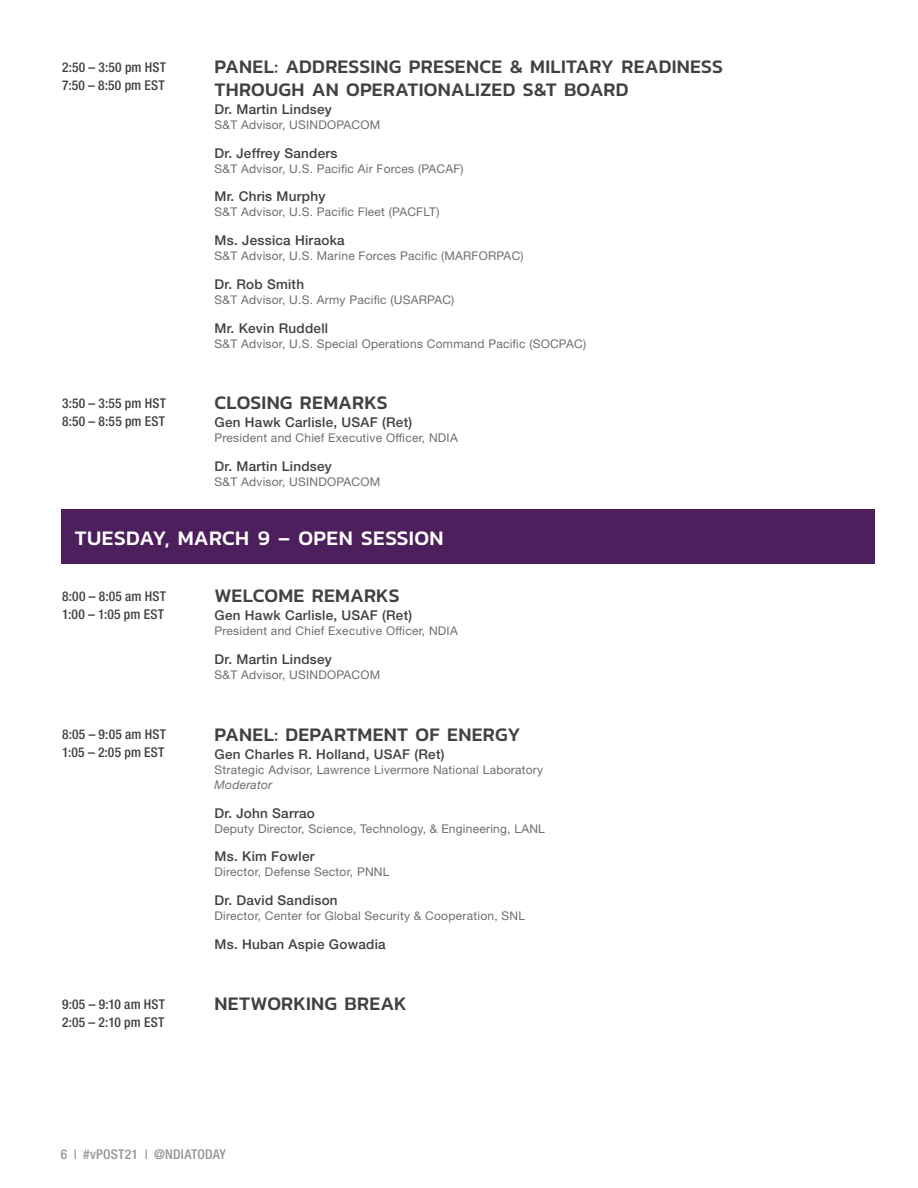
<style>
.page{position:relative;width:918px;height:1188px;background:#fff}
.page>*{position:absolute;margin:0;border:0;box-sizing:border-box;transform-origin:0 0}
.t1{font:500 21px "Kanit";letter-spacing:.02em;color:#fff}
.t2{font:500 19.5px/22.5px "Kanit";letter-spacing:.01em;color:#414042}
.t3{font:500 13.5px "Helvetica Neue LT Std";letter-spacing:.02em;color:#414042}
.t4{font:500 condensed 13.5px/18px "Helvetica Neue LT Std";letter-spacing:.02em;color:#414042}
.t5{font:500 condensed 13.5px "Helvetica Neue LT Std";letter-spacing:.015em;color:#939598}
.t6{font:12px "Helvetica Neue LT Std";letter-spacing:.02em;color:#6d6e71}
.t7{font:italic 12px "Helvetica Neue LT Std";letter-spacing:.02em;color:#6d6e71}
</style>
<div class="page">
<div style="left:61px;top:510px;width:814px;height:54px;background:#4d205d"></div>
<p class="t4" style="left:62px;top:58px;width:105px">2:50 – 3:50 pm HST<br>7:50 – 8:50 pm EST</p>
<h2 class="t2" style="left:215px;top:55px;width:510px">PANEL: ADDRESSING PRESENCE &amp; MILITARY READINESS<br>THROUGH AN OPERATIONALIZED S&amp;T BOARD</h2>
<p class="t3" style="left:215px;top:101px;width:119px">Dr. Martin Lindsey</p>
<p class="t6" style="left:215px;top:117px;width:167px">S&amp;T Advisor, USINDOPACOM</p>
<p class="t3" style="left:215px;top:145px;width:124px">Dr. Jeffrey Sanders</p>
<p class="t6" style="left:215px;top:161px;width:251px">S&amp;T Advisor, U.S. Pacific Air Forces (PACAF)</p>
<p class="t3" style="left:215px;top:189px;width:112px">Mr. Chris Murphy</p>
<p class="t6" style="left:215px;top:205px;width:226px">S&amp;T Advisor, U.S. Pacific Fleet (PACFLT)</p>
<p class="t3" style="left:215px;top:232px;width:132px">Ms. Jessica Hiraoka</p>
<p class="t6" style="left:215px;top:249px;width:311px">S&amp;T Advisor, U.S. Marine Forces Pacific (MARFORPAC)</p>
<p class="t3" style="left:215px;top:276px;width:91px">Dr. Rob Smith</p>
<p class="t6" style="left:215px;top:293px;width:241px">S&amp;T Advisor, U.S. Army Pacific (USARPAC)</p>
<p class="t3" style="left:215px;top:320px;width:115px">Mr. Kevin Ruddell</p>
<p class="t6" style="left:215px;top:336px;width:373px">S&amp;T Advisor, U.S. Special Operations Command Pacific (SOCPAC)</p>
<p class="t4" style="left:62px;top:394px;width:105px">3:50 – 3:55 pm HST<br>8:50 – 8:55 pm EST</p>
<h2 class="t2" style="left:215px;top:391px;width:175px">CLOSING REMARKS</h2>
<p class="t3" style="left:215px;top:415px;width:199px">Gen Hawk Carlisle, USAF (Ret)</p>
<p class="t6" style="left:215px;top:431px;width:245px">President and Chief Executive Officer, NDIA</p>
<p class="t3" style="left:215px;top:458px;width:119px">Dr. Martin Lindsey</p>
<p class="t6" style="left:215px;top:475px;width:167px">S&amp;T Advisor, USINDOPACOM</p>
<h1 class="t1" style="left:75px;top:522px;width:370px">TUESDAY, MARCH 9 – OPEN SESSION</h1>
<p class="t4" style="left:62px;top:587px;width:105px">8:00 – 8:05 am HST<br>1:00 – 1:05 pm EST</p>
<h2 class="t2" style="left:215px;top:584px;width:187px">WELCOME REMARKS</h2>
<p class="t3" style="left:215px;top:608px;width:199px">Gen Hawk Carlisle, USAF (Ret)</p>
<p class="t6" style="left:215px;top:624px;width:245px">President and Chief Executive Officer, NDIA</p>
<p class="t3" style="left:215px;top:651px;width:119px">Dr. Martin Lindsey</p>
<p class="t6" style="left:215px;top:668px;width:167px">S&amp;T Advisor, USINDOPACOM</p>
<p class="t4" style="left:62px;top:725px;width:105px">8:05 – 9:05 am HST<br>1:05 – 2:05 pm EST</p>
<h2 class="t2" style="left:215px;top:722px;width:307px">PANEL: DEPARTMENT OF ENERGY</h2>
<p class="t3" style="left:215px;top:746px;width:231px">Gen Charles R. Holland, USAF (Ret)</p>
<p class="t6" style="left:215px;top:762px;width:330px">Strategic Advisor, Lawrence Livermore National Laboratory</p>
<p class="t7" style="left:215px;top:777px;width:59px">Moderator</p>
<p class="t3" style="left:215px;top:805px;width:102px">Dr. John Sarrao</p>
<p class="t6" style="left:215px;top:821px;width:332px">Deputy Director, Science, Technology, &amp; Engineering, LANL</p>
<p class="t3" style="left:215px;top:848px;width:102px">Ms. Kim Fowler</p>
<p class="t6" style="left:215px;top:865px;width:176px">Director, Defense Sector, PNNL</p>
<p class="t3" style="left:215px;top:892px;width:125px">Dr. David Sandison</p>
<p class="t6" style="left:215px;top:909px;width:312px">Director, Center for Global Security &amp; Cooperation, SNL</p>
<p class="t3" style="left:215px;top:936px;width:173px">Ms. Huban Aspie Gowadia</p>
<p class="t4" style="left:62px;top:995px;width:104px">9:05 – 9:10 am HST<br>2:05 – 2:10 pm EST</p>
<h2 class="t2" style="left:215px;top:992px;width:194px">NETWORKING BREAK</h2>
<p class="t5" style="left:61px;top:1146px;width:167px">6 | #vPOST21 | @NDIATODAY</p>
</div>
